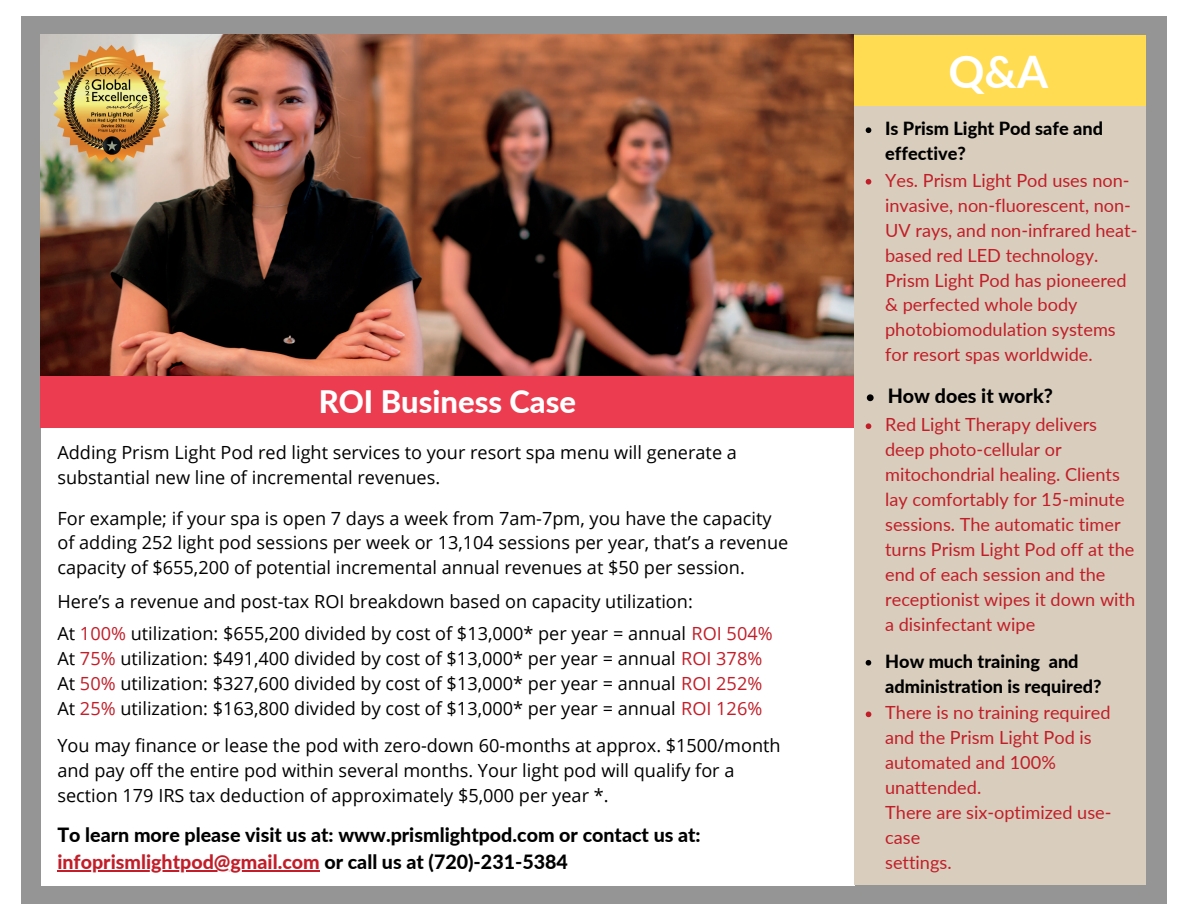
<style>
.page{position:relative;width:1188px;height:918px;background:#fff}
.page>*{position:absolute;margin:0;border:0;box-sizing:border-box;transform-origin:0 0}
.t1{font:700 44.7px "Lato";color:#fff}
.t2{font:800 30.9px "Lato";color:#fff}
.t3{font:800 19.65px/27.2px "Lato";color:#000}
.t4{font:18.15px/24.9px "Open Sans";color:#000}
.t5{font:18.15px/24.9px "Lato";color:#c21e29}
.t6{font:800 18.15px/24.9px "Lato";color:#000}
.s1{color:#c21e29}
</style>
<div class="page">
<div style="left:21px;top:16px;width:1146px;height:888px;background:#959595"></div>
<div style="left:41px;top:425px;width:813px;height:460px;background:#fff"></div>
<div style="left:854px;top:55px;width:292px;height:830px;background:#d9cebd"></div>
<div style="left:850px;top:35px;width:296px;height:71px;background:#ffdc51"></div>
<svg style="left:866px;top:127px;width:5px;height:6px"></svg>
<svg style="left:866px;top:179px;width:5px;height:6px"></svg>
<svg style="left:867px;top:394px;width:7px;height:7px"></svg>
<svg style="left:866px;top:423px;width:5px;height:6px"></svg>
<svg style="left:866px;top:660px;width:5px;height:6px"></svg>
<svg style="left:866px;top:712px;width:5px;height:5px"></svg>
<hr style="left:57px;top:870px;width:263px;height:1px;background:#c21e29">
<div style="left:40px;top:375px;width:814px;height:53px;background:#ec3c50"></div>
<img style="left:40px;top:35px;width:814px;height:341px">
<img style="left:41px;top:35px;width:143px;height:129px">
<h2 class="t2" style="left:319px;top:382px;width:259px">ROI Business Case</h2>
<p class="t4" style="left:57px;top:440px;width:681px">Adding Prism Light Pod red light services to your resort spa menu will generate a substantial new line of incremental revenues.</p>
<p class="t4" style="left:57px;top:505px;width:732px">For example; if your spa is open 7 days a week from 7am-7pm, you have the capacity of adding 252 light pod sessions per week or 13,104 sessions per year, that’s a revenue capacity of $655,200 of potential incremental annual revenues at $50 per session.</p>
<p class="t4" style="left:57px;top:589px;width:637px">Here’s a revenue and post-tax ROI breakdown based on capacity utilization:</p>
<p class="t4" style="left:57px;top:620px;width:717px">At <span class="s1">100%</span> utilization: $655,200 divided by cost of $13,000* per year = annual <span class="s1">ROI 504% </span>At <span class="s1">75%</span> utilization: $491,400 divided by cost of $13,000* per year = annual <span class="s1">ROI 378% </span>At <span class="s1">50%</span> utilization: $327,600 divided by cost of $13,000* per year = annual <span class="s1">ROI 252% </span>At <span class="s1">25%</span> utilization: $163,800 divided by cost of $13,000* per year = annual <span class="s1">ROI 126%</span></p>
<p class="t4" style="left:57px;top:733px;width:725px">You may finance or lease the pod with zero-down 60-months at approx. $1500/month and pay off the entire pod within several months. Your light pod will qualify for a section 179 IRS tax deduction of approximately $5,000 per year *.</p>
<p class="t3" style="left:57px;top:821px;width:645px">To learn more please visit us at: www.prismlightpod.com or contact us at: <span class="s1">infoprismlightpod@gmail.com</span> or call us at (720)-231-5384</p>
<h1 class="t1" style="left:948px;top:43px;width:101px">Q&amp;A</h1>
<p class="t6" style="left:885px;top:116px;width:219px">Is Prism Light Pod safe and effective?</p>
<p class="t5" style="left:885px;top:167px;width:254px">Yes. Prism Light Pod uses non&shy;invasive, non-fluorescent, non-<br>UV rays, and non-infrared heat&shy;based red LED technology.<br>Prism Light Pod has pioneered &amp; perfected whole body photobiomodulation systems for resort spas worldwide.</p>
<p class="t3" style="left:888px;top:382px;width:167px">How does it work?</p>
<p class="t5" style="left:885px;top:412px;width:252px">Red Light Therapy delivers deep photo-cellular or mitochondrial healing. Clients lay comfortably for 15-minute sessions. The automatic timer turns Prism Light Pod off at the end of each session and the receptionist wipes it down with a disinfectant wipe</p>
<p class="t6" style="left:885px;top:648px;width:218px">How much training and administration is required?</p>
<p class="t5" style="left:885px;top:700px;width:228px">There is no training required and the Prism Light Pod is automated and 100% unattended.<br>There are six-optimized use&shy;case<br>settings.</p>
</div>
